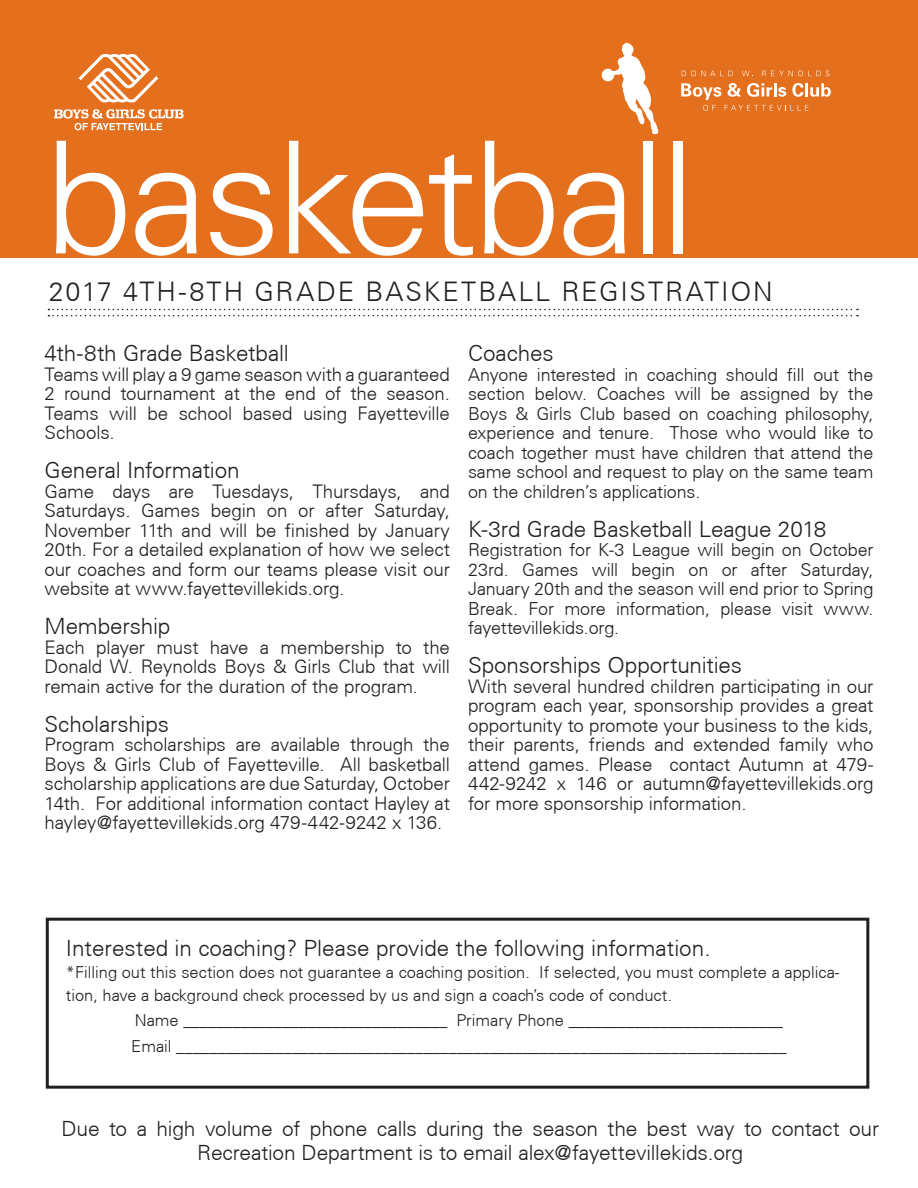
<style>
.page{position:relative;width:918px;height:1188px;background:#fff}
.page>*{position:absolute;margin:0;border:0;box-sizing:border-box;transform-origin:0 0}
.t1{font:300 156px "Univers CE";letter-spacing:-.03em;color:#fff}
.t2{font:300 27px "Univers CE";letter-spacing:.07em;color:#231f20}
.t3{font:300 22.5px "Univers CE";letter-spacing:-.005em;color:#231f20}
.t4{font:300 21px/24px "Univers CE";letter-spacing:-.01em;color:#231f20;text-align:center}
.t5{font:300 18.75px/19.5px "Univers CE";letter-spacing:-.01em;color:#231f20;text-align:justify}
.t6{font:300 18px/19.5px "Univers CE";letter-spacing:-.01em;color:#231f20;text-align:justify}
.t7{font:300 16.5px/22.5px "Univers CE";color:#231f20}
.s1{font-size:18px}
</style>
<div class="page">
<div style="left:0;top:0;width:918px;height:257px;background:#e4701e"></div>
<svg style="left:78px;top:54px;width:80px;height:49px"></svg>
<svg style="left:54px;top:109px;width:130px;height:21px"></svg>
<svg style="left:682px;top:70px;width:51px;height:6px"></svg>
<svg style="left:742px;top:71px;width:11px;height:6px"></svg>
<svg style="left:762px;top:70px;width:67px;height:6px"></svg>
<svg style="left:681px;top:83px;width:150px;height:28px"></svg>
<svg style="left:48px;top:309px;width:810px;height:7px"></svg>
<svg style="left:602px;top:43px;width:57px;height:91px"></svg>
<div style="left:46px;top:918px;width:823px;height:171px;border:3px solid #231f20"></div>
<p class="t1" style="left:46px;top:110px;width:651px">basketball</p>
<p class="t2" style="left:49px;top:276px;width:726px">2017 4TH-8TH GRADE BASKETBALL REGISTRATION</p>
<p class="t3" style="left:45px;top:341px;width:246px">4th-8th Grade Basketball</p>
<p class="t5" style="left:45px;top:365px;width:407px">Teams will play a 9 game season with a guaranteed 2 round tournament at the end of the season.<br>Teams will be school based using Fayetteville Schools.</p>
<p class="t3" style="left:45px;top:458px;width:197px">General Information</p>
<p class="t5" style="left:45px;top:482px;width:407px">Game days are Tuesdays, Thursdays, and Saturdays. Games begin on or after Saturday, November 11th and will be finished by January 20th. For a detailed explanation of how we select our coaches and form our teams please visit our website at www.fayettevillekids.org.</p>
<p class="t3" style="left:45px;top:614px;width:127px">Membership</p>
<p class="t5" style="left:45px;top:638px;width:407px">Each player must have a membership to the Donald W. Reynolds Boys &amp; Girls Club that will remain active for the duration of the program<span class="s1">.</span></p>
<p class="t3" style="left:45px;top:711px;width:126px">Scholarships</p>
<p class="t5" style="left:45px;top:735px;width:407px">Program scholarships are available through the Boys &amp; Girls Club of Fayetteville. All basketball scholarship applications are due Saturday, October 14th. For additional information contact Hayley at hayley@fayettevillekids.org 479-442-9242 x 136.</p>
<p class="t3" style="left:468px;top:341px;width:87px">Coaches</p>
<p class="t6" style="left:468px;top:365px;width:407px">Anyone interested in coaching should fill out the section below. Coaches will be assigned by the Boys &amp; Girls Club based on coaching philosophy, experience and tenure. Those who would like to coach together must have children that attend the same school and request to play on the same team on the children’s applications.</p>
<p class="t3" style="left:468px;top:516px;width:360px">K-3rd Grade Basketball League 2018</p>
<p class="t6" style="left:468px;top:541px;width:407px">Registration for K-3 League will begin on October 23rd. Games will begin on or after Saturday, January 20th and the season will end prior to Spring Break. For more information, please visit www. fayettevillekids.org.</p>
<p class="t3" style="left:468px;top:653px;width:276px">Sponsorships Opportunities</p>
<p class="t5" style="left:468px;top:677px;width:407px">With several hundred children participating in our program each year, sponsorship provides a great opportunity to promote your business to the kids, their parents, friends and extended family who attend games. Please contact Autumn at 479- 442-9242 x 146 or autumn@fayettevillekids.org for more sponsorship information.</p>
<p class="t3" style="left:66px;top:935px;width:646px">Interested in coaching? Please provide the following information.</p>
<p class="t7" style="left:66px;top:961px;width:775px">*Filling out this section does not guarantee a coaching position. If selected, you must complete a applica&shy;tion, have a background check processed by us and sign a coach’s code of conduct.</p>
<p class="t7" style="left:135px;top:1009px;width:650px">Name ________________________________ Primary Phone __________________________</p>
<p class="t7" style="left:131px;top:1035px;width:657px">Email __________________________________________________________________________</p>
<p class="t4" style="left:62px;top:1117px;width:819px">Due to a high volume of phone calls during the season the best way to contact our<br>Recreation Department is to email alex@fayettevillekids.org</p>
</div>
